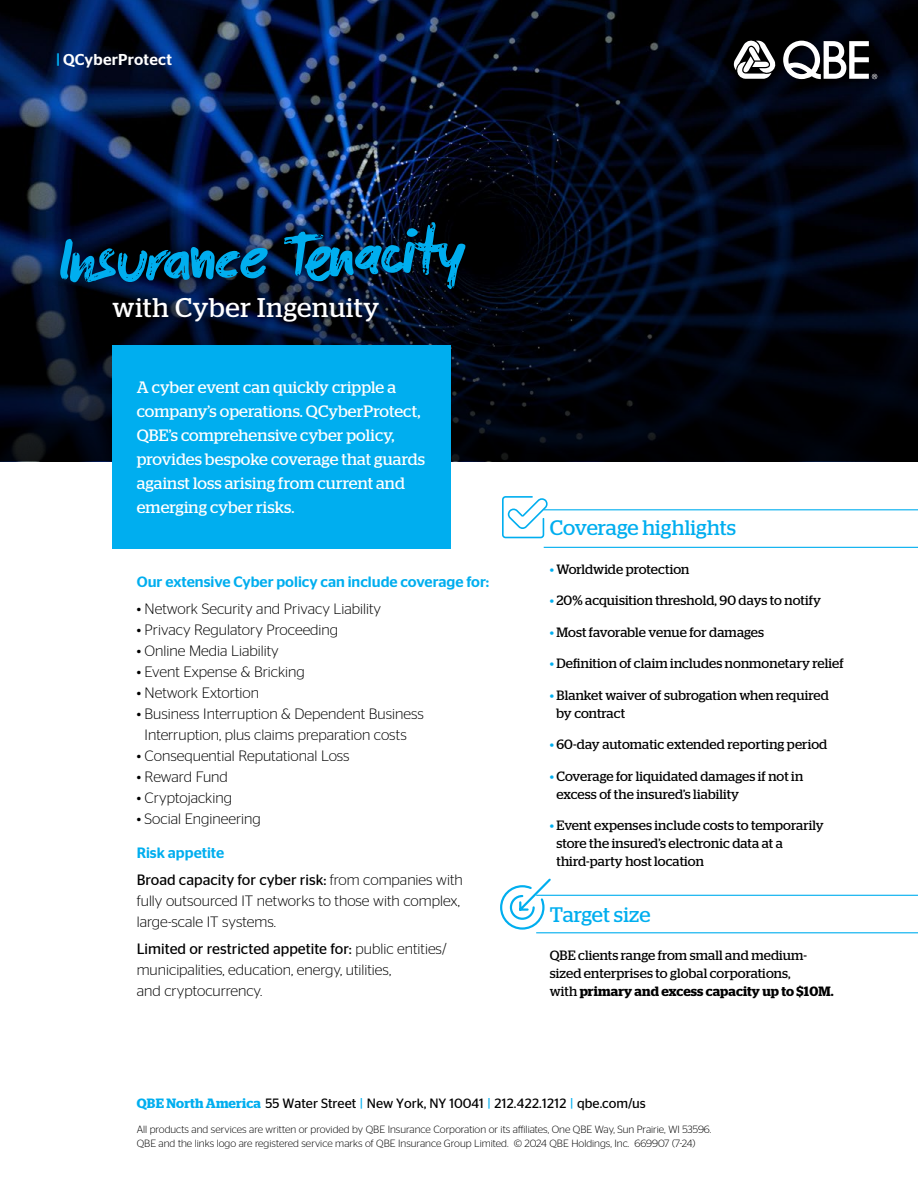
<style>
.page{position:relative;width:918px;height:1188px;background:#fff}
.page>*{position:absolute;margin:0;border:0;box-sizing:border-box;transform-origin:0 0}
.t1{font:73.5px "Markerfield";color:#00aeef}
.t2{font:27px "Stag";letter-spacing:.03em;color:#fff}
.t3{font:21px "Stag";letter-spacing:.005em;color:#00aeef}
.t4{font:16.5px/24px "Stag";letter-spacing:.01em;color:#fff}
.t5{font:500 15.75px "Stag Sans";letter-spacing:.015em;color:#fff}
.t6{font:300 15px/21px "Stag Sans";color:#000}
.t7{font:15px/26.4px "Stag Sans";color:#000}
.t8{font:500 15px "Stag Sans";color:#00aeef}
.t9{font:13.5px/18px "Stag";letter-spacing:.005em;color:#000}
.t10{font:13.5px "Stag Sans";color:#000}
.t11{font:300 10.5px/13.5px "Stag Sans";color:#000}
.s1{color:#00aeef}
.s2{font-weight:500;color:#00aeef}
.s3{font-weight:300}
.s4{font-weight:400}
.s5{font-weight:600}
.s6{font-family:"Stag";font-weight:600;color:#00aeef}
</style>
<div class="page">
<img style="left:0;top:0;width:918px;height:202px">
<svg style="left:0;top:202px;width:918px;height:259px;background:#010611"></svg>
<div style="left:101px;top:285px;width:290px;height:48px;background:#000;opacity:.75"></div>
<svg style="left:46px;top:209px;width:433px;height:102px;background:#050f26"></svg>
<div style="left:716px;top:22px;width:178px;height:75px;background:#000;opacity:.75"></div>
<svg style="left:734px;top:41px;width:143px;height:38px"></svg>
<div style="left:112px;top:345px;width:339px;height:203px;background:#00aeef"></div>
<hr style="left:544px;top:509px;width:374px;height:1px;background:#00aeef">
<hr style="left:544px;top:547px;width:374px;height:1px;background:#00aeef">
<svg style="left:502px;top:496px;width:46px;height:42px"></svg>
<hr style="left:536px;top:895px;width:382px;height:1px;background:#00aeef">
<hr style="left:536px;top:932px;width:382px;height:1px;background:#00aeef">
<svg style="left:500px;top:878px;width:53px;height:52px"></svg>
<p class="t5" style="left:57px;top:50px;width:117px"><span class="s1">|</span> QCyberProtect</p>
<h1 class="t1" style="left:56px;top:217px;width:405px;rotate:-2deg">Insuran ce Ten acity</h1>
<h2 class="t2" style="left:112px;top:292px;width:268px">with Cyber Ingenuity</h2>
<p class="t4" style="left:137px;top:375px;width:290px">A cyber event can quickly cripple a company’s operations. QCyberProtect, QBE’s comprehensive cyber policy, provides bespoke coverage that guards against loss arising from current and emerging cyber risks.</p>
<p class="t8" style="left:137px;top:573px;width:354px">Our extensive Cyber policy can include coverage for:</p>
<p class="t6" style="left:137px;top:598px;width:246px">• Network Security and Privacy Liability</p>
<p class="t6" style="left:137px;top:619px;width:203px">• Privacy Regulatory Proceeding</p>
<p class="t6" style="left:137px;top:640px;width:144px">• Online Media Liability</p>
<p class="t6" style="left:137px;top:661px;width:170px">• Event Expense &amp; Bricking</p>
<p class="t6" style="left:137px;top:682px;width:124px">• Network Extortion</p>
<p class="t6" style="left:145px;top:703px;width:281px;text-indent:-8px">• Business Interruption &amp; Dependent Business<br>Interruption, plus claims preparation costs</p>
<p class="t6" style="left:137px;top:745px;width:214px">• Consequential Reputational Loss</p>
<p class="t6" style="left:137px;top:766px;width:93px">• Reward Fund</p>
<p class="t6" style="left:137px;top:787px;width:97px">• Cryptojacking</p>
<p class="t6" style="left:137px;top:808px;width:126px">• Social Engineering</p>
<p class="t7" style="left:137px;top:840px;width:328px"><span class="s2">Risk appetite<br></span>Broad capacity for cyber risk: <span class="s3">from companies with</span></p>
<p class="t6" style="left:137px;top:890px;width:325px">fully outsourced IT networks to those with complex, large-scale IT systems.</p>
<p class="t6" style="left:137px;top:938px;width:311px"><span class="s4">Limited or restricted appetite for:</span> public entities/ municipalities, education, energy, utilities,<br>and cryptocurrency.</p>
<h3 class="t3" style="left:550px;top:516px;width:188px">Coverage highlights</h3>
<p class="t9" style="left:550px;top:560px;width:141px"><span class="s1">•</span> Worldwide protection</p>
<p class="t9" style="left:550px;top:591px;width:273px"><span class="s1">•</span> 20% acquisition threshold, 90 days to notify</p>
<p class="t9" style="left:550px;top:623px;width:216px"><span class="s1">•</span> Most favorable venue for damages</p>
<p class="t9" style="left:550px;top:654px;width:296px"><span class="s1">•</span> Definition of claim includes nonmonetary relief</p>
<p class="t9" style="left:556px;top:686px;width:274px;text-indent:-7px"><span class="s1">•</span> Blanket waiver of subrogation when required by contract</p>
<p class="t9" style="left:550px;top:735px;width:279px"><span class="s1">•</span> 60-day automatic extended reporting period</p>
<p class="t9" style="left:556px;top:767px;width:248px;text-indent:-7px"><span class="s1">•</span> Coverage for liquidated damages if not in excess of the insured’s liability</p>
<p class="t9" style="left:556px;top:816px;width:269px;text-indent:-7px"><span class="s1">•</span> Event expenses include costs to temporarily store the insured’s electronic data at a third-party host location</p>
<h3 class="t3" style="left:550px;top:903px;width:102px">Target size</h3>
<p class="t9" style="left:550px;top:946px;width:285px">QBE clients range from small and medium&shy;sized enterprises to global corporations,<br>with <span class="s5">primary and excess capacity up to $10M.</span></p>
<p class="t10" style="left:137px;top:1095px;width:511px"><span class="s6">QBE North America</span> 55 Water Street <span class="s1">|</span> New York, NY 10041 <span class="s1">|</span> 212.422.1212 <span class="s1">|</span> qbe.com/us</p>
<p class="t11" style="left:137px;top:1123px;width:576px">All products and services are written or provided by QBE Insurance Corporation or its affiliates, One QBE Way, Sun Prairie, WI 53596.<br>QBE and the links logo are registered service marks of QBE Insurance Group Limited. © 2024 QBE Holdings, Inc. 669907 (7-24)</p>
</div>
